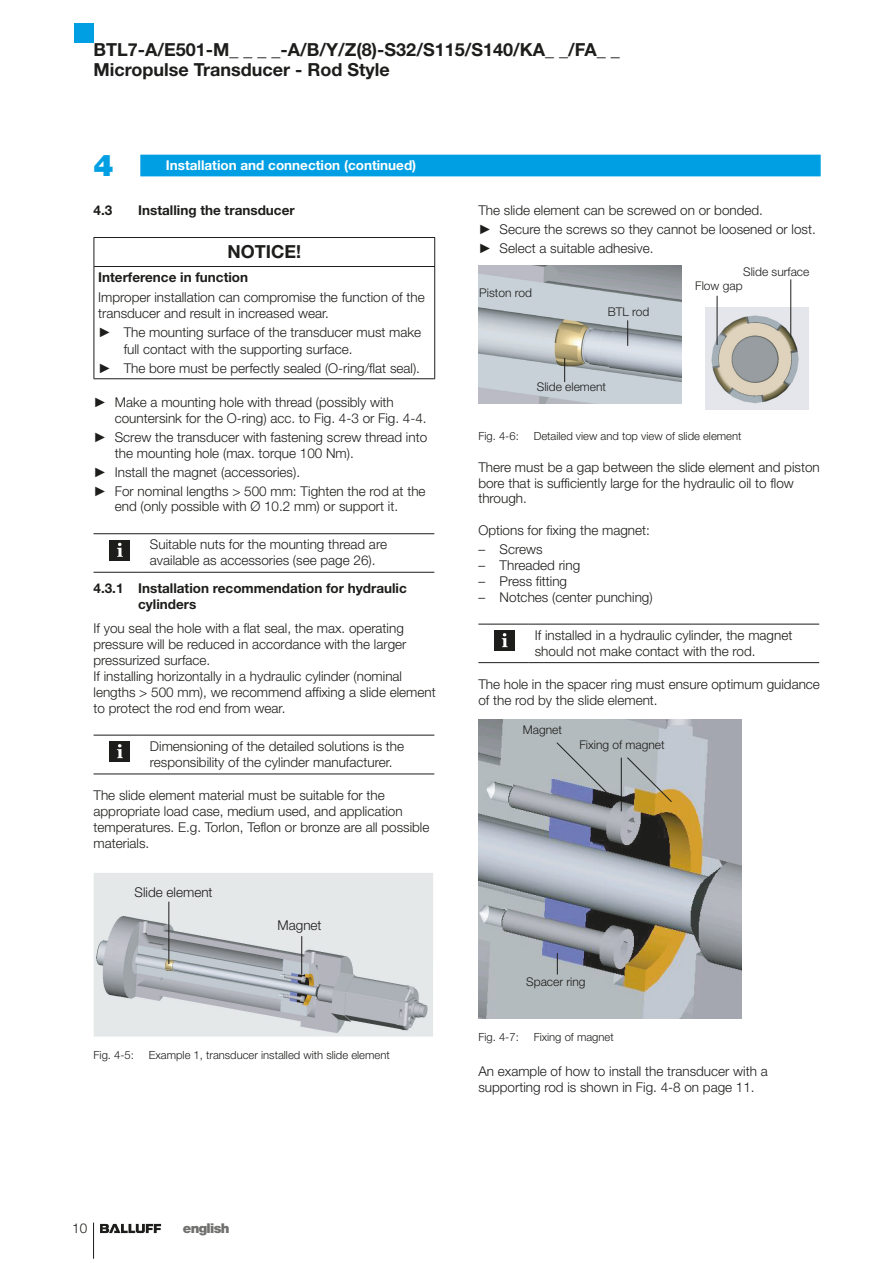
<style>
.page{position:relative;width:893px;height:1263px;background:#fff}
.page>*{position:absolute;margin:0;border:0;box-sizing:border-box;transform-origin:0 0}
.t1{font:900 30px "Helvetica Neue LT Pro";color:#009fe3}
.t2{font:700 18px/20.2px "Helvetica Neue LT Pro";color:#1d1d1b}
.t3{font:300 13.5px/15.9px "Helvetica Neue LT Pro";color:#1d1d1b}
.t4{font:700 13.5px/15.9px "Helvetica Neue LT Pro";color:#1d1d1b}
.t5{font:700 13.5px "Helvetica Neue LT Pro";color:#fff}
.t6{font:900 13.5px "Helvetica Neue LT Pro";letter-spacing:-.05em;color:#70706f}
.t7{font:300 12px "Helvetica Neue LT Pro";color:#1d1d1b}
.t8{font:300 11.25px "Helvetica Neue LT Pro";color:#1d1d1b}
.s1{font-family:"Arial";font-weight:400}
</style>
<div class="page">
<div style="left:74px;top:23px;width:20px;height:20px;background:#009fe3"></div>
<hr style="left:93px;top:1222px;width:1px;height:37px;background:#1d1d1b">
<svg style="left:100px;top:1224px;width:61px;height:9px"></svg>
<hr style="left:94px;top:237px;width:341px;height:1px;background:#1d1d1b">
<svg style="left:94px;top:238px;width:1px;height:28px"></svg>
<svg style="left:434px;top:238px;width:1px;height:28px"></svg>
<hr style="left:94px;top:266px;width:341px;height:1px;background:#1d1d1b">
<hr style="left:94px;top:267px;width:1px;height:111px;background:#1d1d1b">
<hr style="left:434px;top:267px;width:1px;height:111px;background:#1d1d1b">
<hr style="left:94px;top:378px;width:341px;height:1px;background:#1d1d1b">
<hr style="left:94px;top:533px;width:50px;height:1px;background:#1d1d1b">
<hr style="left:144px;top:533px;width:290px;height:1px;background:#1d1d1b">
<hr style="left:94px;top:572px;width:50px;height:1px;background:#1d1d1b">
<hr style="left:144px;top:572px;width:290px;height:1px;background:#1d1d1b">
<div style="left:110px;top:540px;width:20px;height:20px;background:#1d1d1b"></div>
<svg style="left:117px;top:543px;width:6px;height:14px"></svg>
<hr style="left:94px;top:735px;width:50px;height:1px;background:#1d1d1b">
<hr style="left:144px;top:735px;width:290px;height:1px;background:#1d1d1b">
<hr style="left:94px;top:773px;width:50px;height:1px;background:#1d1d1b">
<hr style="left:144px;top:773px;width:290px;height:1px;background:#1d1d1b">
<div style="left:110px;top:741px;width:20px;height:20px;background:#1d1d1b"></div>
<svg style="left:117px;top:744px;width:6px;height:14px"></svg>
<img style="left:94px;top:873px;width:339px;height:163px">
<hr style="left:301px;top:936px;width:1px;height:38px;background:#1d1d1b">
<hr style="left:168px;top:902px;width:1px;height:62px;background:#1d1d1b">
<img style="left:478px;top:265px;width:203px;height:138px">
<svg style="left:564px;top:358px;width:1px;height:24px"></svg>
<svg style="left:627px;top:320px;width:1px;height:26px"></svg>
<img style="left:705px;top:307px;width:104px;height:102px">
<hr style="left:717px;top:296px;width:1px;height:49px;background:#1d1d1b">
<hr style="left:790px;top:279px;width:1px;height:58px;background:#1d1d1b">
<hr style="left:478px;top:624px;width:51px;height:1px;background:#1d1d1b">
<hr style="left:529px;top:624px;width:290px;height:1px;background:#1d1d1b">
<hr style="left:478px;top:662px;width:51px;height:1px;background:#1d1d1b">
<hr style="left:529px;top:662px;width:290px;height:1px;background:#1d1d1b">
<div style="left:494px;top:630px;width:20px;height:20px;background:#1d1d1b"></div>
<svg style="left:502px;top:633px;width:6px;height:14px"></svg>
<img style="left:478px;top:720px;width:263px;height:298px">
<svg style="left:557px;top:953px;width:1px;height:21px"></svg>
<hr style="left:621px;top:758px;width:1px;height:53px;background:#1d1d1b">
<svg style="left:556px;top:742px;width:53px;height:53px;background:#a2a9b5"></svg>
<svg style="left:626px;top:757px;width:47px;height:46px;background:#b3ad99"></svg>
<div style="left:140px;top:155px;width:681px;height:21px;background:#009fe3"></div>
<h2 class="t2" style="left:94px;top:39px;width:528px">BTL7-A/E501-M_ _ _ _-A/B/Y/Z(8)-S32/S115/S140/KA_ _/FA_ _<br>Micropulse Transducer - Rod Style</h2>
<h1 class="t1" style="left:94px;top:147px;width:22px">4</h1>
<p class="t5" style="left:166px;top:157px;width:252px">Installation and connection (continued)</p>
<p class="t4" style="left:94px;top:202px;width:20px">4.3</p>
<p class="t4" style="left:138px;top:202px;width:158px">Installing the transducer</p>
<h2 class="t2" style="left:227px;top:241px;width:75px">NOTICE!</h2>
<p class="t4" style="left:98px;top:269px;width:151px">Interference in function</p>
<p class="t3" style="left:98px;top:288px;width:328px;line-height:16.5px">Improper installation can compromise the function of the transducer and result in increased wear.</p>
<p class="t3" style="left:124px;top:324px;width:299px;text-indent:-26px"><span class="s1">►</span> The mounting surface of the transducer must make full contact with the supporting surface.</p>
<p class="t3" style="left:98px;top:360px;width:323px"><span class="s1">►</span> The bore must be perfectly sealed (O-ring/flat seal).</p>
<p class="t3" style="left:115px;top:394px;width:313px;text-indent:-21px"><span class="s1">►</span> Make a mounting hole with thread (possibly with countersink for the O-ring) acc. to Fig. 4-3 or Fig. 4-4.</p>
<p class="t3" style="left:115px;top:429px;width:314px;text-indent:-21px"><span class="s1">►</span> Screw the transducer with fastening screw thread into the mounting hole (max. torque 100 Nm).</p>
<p class="t3" style="left:94px;top:462px;width:334px;line-height:18.9px"><span class="s1">►</span> Install the magnet (accessories).<br><span class="s1">►</span> For nominal lengths &gt; 500 mm: Tighten the rod at the</p>
<p class="t3" style="left:115px;top:498px;width:285px">end (only possible with Ø 10.2 mm) or support it.</p>
<p class="t3" style="left:150px;top:536px;width:239px">Suitable nuts for the mounting thread are available as accessories (see page 26).</p>
<p class="t4" style="left:138px;top:580px;width:270px;text-indent:-45px">4.3.1 Installation recommendation for hydraulic cylinders</p>
<p class="t3" style="left:94px;top:620px;width:344px">If you seal the hole with a flat seal, the max. operating pressure will be reduced in accordance with the larger pressurized surface.<br>If installing horizontally in a hydraulic cylinder (nominal lengths &gt; 500 mm), we recommend affixing a slide element to protect the rod end from wear.</p>
<p class="t3" style="left:150px;top:738px;width:256px">Dimensioning of the detailed solutions is the responsibility of the cylinder manufacturer.</p>
<p class="t3" style="left:94px;top:787px;width:337px">The slide element material must be suitable for the appropriate load case, medium used, and application temperatures. E.g. Torlon, Teflon or bronze are all possible materials.</p>
<p class="t3" style="left:135px;top:884px;width:80px">Slide element</p>
<p class="t3" style="left:278px;top:917px;width:46px">Magnet</p>
<p class="t8" style="left:94px;top:1048px;width:42px">Fig. 4-5:</p>
<p class="t8" style="left:149px;top:1048px;width:242px">Example 1, transducer installed with slide element</p>
<p class="t3" style="left:478px;top:201px;width:339px;line-height:18.9px">The slide element can be screwed on or bonded.<br><span class="s1">►</span> Secure the screws so they cannot be loosened or lost. <span class="s1">►</span> Select a suitable adhesive.</p>
<p class="t7" style="left:479px;top:286px;width:54px">Piston rod</p>
<p class="t7" style="left:608px;top:304px;width:43px">BTL rod</p>
<p class="t7" style="left:537px;top:380px;width:71px">Slide element</p>
<p class="t7" style="left:743px;top:264px;width:68px">Slide surface</p>
<p class="t7" style="left:695px;top:278px;width:49px">Flow gap</p>
<p class="t8" style="left:478px;top:429px;width:42px">Fig. 4-6:</p>
<p class="t8" style="left:534px;top:429px;width:209px">Detailed view and top view of slide element</p>
<p class="t3" style="left:478px;top:459px;width:343px">There must be a gap between the slide element and piston bore that is sufficiently large for the hydraulic oil to flow through.</p>
<p class="t3" style="left:478px;top:522px;width:173px">Options for fixing the magnet:</p>
<p class="t3" style="left:478px;top:541px;width:66px">– Screws</p>
<p class="t3" style="left:478px;top:557px;width:103px">– Threaded ring</p>
<p class="t3" style="left:478px;top:573px;width:90px">– Press fitting</p>
<p class="t3" style="left:478px;top:589px;width:176px">– Notches (center punching)</p>
<p class="t3" style="left:535px;top:627px;width:259px">If installed in a hydraulic cylinder, the magnet should not make contact with the rod.</p>
<p class="t3" style="left:478px;top:676px;width:343px">The hole in the spacer ring must ensure optimum guidance of the rod by the slide element.</p>
<p class="t7" style="left:523px;top:722px;width:41px">Magnet</p>
<p class="t7" style="left:579px;top:737px;width:87px">Fixing of magnet</p>
<p class="t7" style="left:526px;top:974px;width:61px">Spacer ring</p>
<p class="t8" style="left:534px;top:1030px;width:82px">Fixing of magnet</p>
<p class="t3" style="left:478px;top:1062px;width:291px">An example of how to install the transducer with a supporting rod is shown in Fig. 4-8 on page 11.</p>
<p class="t8" style="left:478px;top:1030px;width:42px">Fig. 4-7:</p>
<p class="t3" style="left:72px;top:1220px;width:17px">10</p>
<p class="t6" style="left:183px;top:1220px;width:48px">english</p>
</div>
